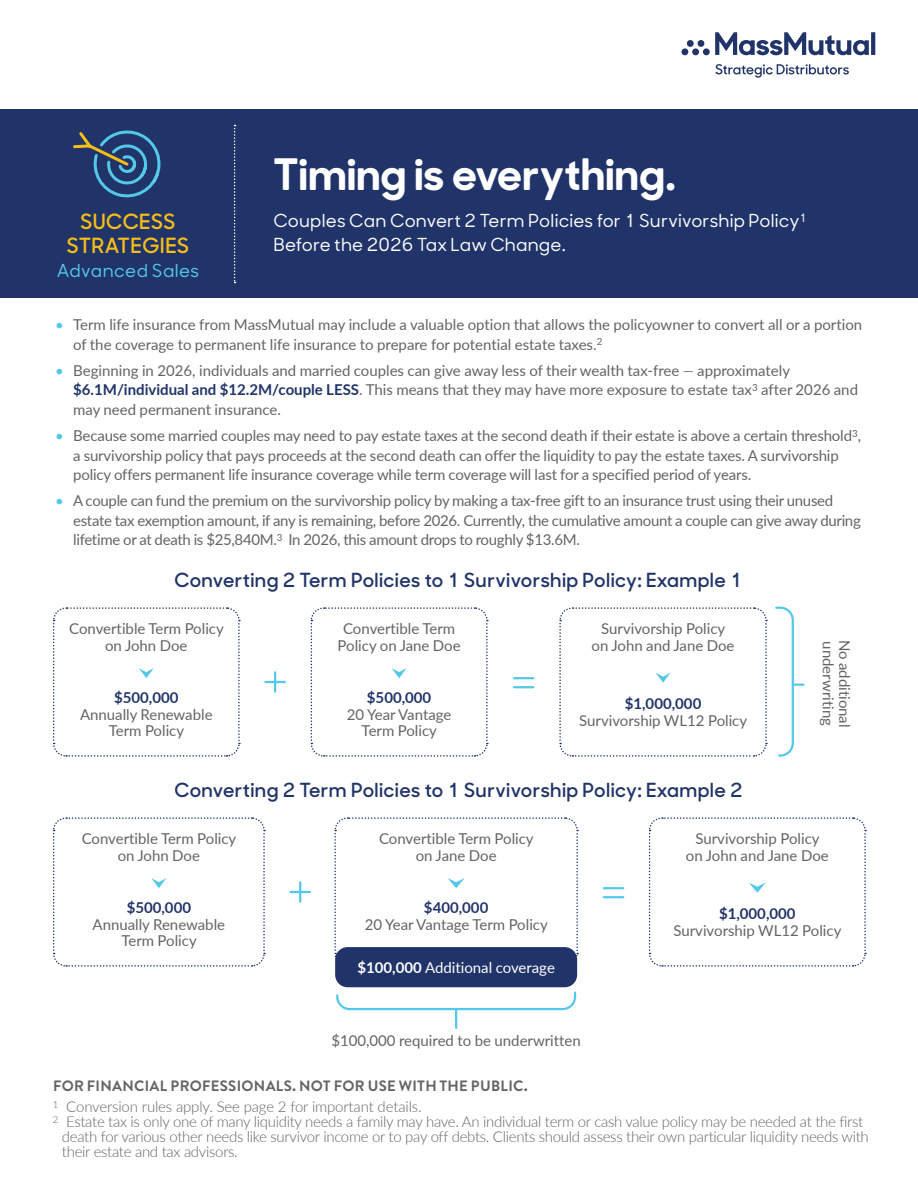
<style>
.page{position:relative;width:918px;height:1188px;background:#fff}
.page>*{position:absolute;margin:0;border:0;box-sizing:border-box;transform-origin:0 0}
.t1{font:700 43.5px "MM Sharp Sans";letter-spacing:.01em;color:#fff}
.t2{font:600 21px/24px "MM Sharp Sans";letter-spacing:.025em;color:#f7be16;text-align:center}
.t3{font:600 19.5px "MM Sharp Sans";letter-spacing:.02em;color:#213469}
.t4{font:500 18px/24px "MM Sharp Sans";letter-spacing:.01em;color:#fff}
.t5{font:500 18px "MM Sharp Sans";letter-spacing:.025em;color:#54c8e8}
.t6{font:15px/16.5px "Lato";letter-spacing:-.01em;color:#636466;text-align:center}
.t7{font:300 15px "Lato";letter-spacing:-.02em;color:#636466}
.t8{font:700 15px "Lato";color:#213469}
.t9{font:700 15px "MM Brandon Text";letter-spacing:.02em;color:#636466}
.t10{font:15px "Lato";color:#fff}
.s1{color:#54c8e8}
.s2{font-family:"MM Sharp Sans"}
.s3{font-weight:700;color:#213469}
.s4{font-weight:700}
</style>
<div class="page">
<svg style="left:871px;top:32px;width:4px;height:23px"></svg>
<svg style="left:715px;top:32px;width:154px;height:23px"></svg>
<div style="left:703px;top:48px;width:7px;height:7px;background:#213469;border-radius:50%"></div>
<div style="left:692px;top:48px;width:7px;height:7px;background:#213469;border-radius:50%"></div>
<div style="left:681px;top:48px;width:7px;height:7px;background:#213469;border-radius:50%"></div>
<div style="left:698px;top:40px;width:6px;height:7px;background:#213469;border-radius:50%"></div>
<div style="left:687px;top:40px;width:7px;height:7px;background:#213469;border-radius:50%"></div>
<svg style="left:715px;top:64px;width:134px;height:14px"></svg>
<div style="left:0;top:110px;width:918px;height:188px;background:#213469"></div>
<svg style="left:234px;top:125px;width:2px;height:158px"></svg>
<svg style="left:73px;top:130px;width:88px;height:68px"></svg>
<div style="left:335px;top:947px;width:242px;height:40px;background:#213469;border-radius:12px"></div>
<svg style="left:53px;top:607px;width:188px;height:150px"></svg>
<svg style="left:53px;top:817px;width:213px;height:150px"></svg>
<svg style="left:310px;top:607px;width:178px;height:150px"></svg>
<svg style="left:334px;top:817px;width:245px;height:150px"></svg>
<svg style="left:559px;top:607px;width:209px;height:150px"></svg>
<svg style="left:648px;top:817px;width:219px;height:150px"></svg>
<hr style="left:265px;top:681px;width:20px;height:2px;background:#54c8e8">
<hr style="left:274px;top:672px;width:2px;height:20px;background:#54c8e8">
<svg style="left:291px;top:891px;width:19px;height:2px"></svg>
<hr style="left:299px;top:882px;width:2px;height:20px;background:#54c8e8">
<svg style="left:514px;top:677px;width:19px;height:2px"></svg>
<svg style="left:514px;top:686px;width:19px;height:2px"></svg>
<svg style="left:604px;top:887px;width:19px;height:2px"></svg>
<svg style="left:604px;top:896px;width:19px;height:2px"></svg>
<svg style="left:775px;top:606px;width:29px;height:151px"></svg>
<svg style="left:336px;top:991px;width:241px;height:37px"></svg>
<h2 class="t2" style="left:67px;top:208px;width:124px">SUCCESS<br>STRATEGIES</h2>
<p class="t5" style="left:57px;top:257px;width:144px">Advanced Sales</p>
<h1 class="t1" style="left:273px;top:138px;width:405px">Timing is everything.</h1>
<p class="t4" style="left:273px;top:208px;width:535px">Couples Can Convert 2 Term Policies for 1 Survivorship Policy<sup>1<br></sup>Before the 2026 Tax Law Change.</p>
<p class="t6" style="left:73px;top:314px;width:791px;line-height:19.5px;text-align:left;text-indent:-18px"><span class="s1">•</span> Term life insurance from MassMutual may include a valuable option that allows the policyowner to convert all or a portion of the coverage to permanent life insurance to prepare for potential estate taxes.<sup>2</sup></p>
<p class="t6" style="left:73px;top:360px;width:786px;line-height:19.5px;text-align:left;text-indent:-18px"><span class="s1">•</span> Beginning in 2026, individuals and married couples can give away less of their wealth tax-free <span class="s2">—</span> approximately <span class="s3">$6.1M/individual and $12.2M/couple LESS</span>. This means that they may have more exposure to estate tax<sup>3</sup> after 2026 and may need permanent insurance.</p>
<p class="t6" style="left:73px;top:425px;width:789px;line-height:19.5px;text-align:left;text-indent:-18px"><span class="s1">•</span> Because some married couples may need to pay estate taxes at the second death if their estate is above a certain threshold<sup>3</sup>, a survivorship policy that pays proceeds at the second death can offer the liquidity to pay the estate taxes. A survivorship policy offers permanent life insurance coverage while term coverage will last for a specified period of years.</p>
<p class="t6" style="left:73px;top:490px;width:789px;line-height:19.5px;text-align:left;text-indent:-18px"><span class="s1">•</span> A couple can fund the premium on the survivorship policy by making a tax-free gift to an insurance trust using their unused estate tax exemption amount, if any is remaining, before 2026. Currently, the cumulative amount a couple can give away during lifetime or at death is $25,840M.<sup>3</sup> In 2026, this amount drops to roughly $13.6M.</p>
<h3 class="t3" style="left:174px;top:565px;width:570px">Converting 2 Term Policies to 1 Survivorship Policy: Example 1</h3>
<p class="t6" style="left:69px;top:620px;width:156px">Convertible Term Policy on John Doe</p>
<p class="t8" style="left:114px;top:687px;width:66px">$500,000</p>
<p class="t6" style="left:80px;top:705px;width:134px">Annually Renewable<br>Term Policy</p>
<p class="t6" style="left:338px;top:620px;width:125px">Convertible Term<br>Policy on Jane Doe</p>
<p class="t8" style="left:367px;top:687px;width:66px">$500,000</p>
<p class="t6" style="left:347px;top:705px;width:106px">20 Year Vantage<br>Term Policy</p>
<p class="t6" style="left:592px;top:620px;width:144px">Survivorship Policy on John and Jane Doe</p>
<p class="t8" style="left:625px;top:693px;width:78px">$1,000,000</p>
<p class="t6" style="left:579px;top:711px;width:169px">Survivorship WL12 Policy</p>
<h3 class="t3" style="left:174px;top:775px;width:570px">Converting 2 Term Policies to 1 Survivorship Policy: Example 2</h3>
<p class="t6" style="left:837px;top:641px;width:86px;rotate:90deg">underwriting</p>
<p class="t6" style="left:854px;top:640px;width:89px;rotate:90deg">No additional</p>
<p class="t6" style="left:82px;top:830px;width:156px">Convertible Term Policy on John Doe</p>
<p class="t8" style="left:127px;top:897px;width:66px">$500,000</p>
<p class="t6" style="left:93px;top:915px;width:134px">Annually Renewable<br>Term Policy</p>
<p class="t6" style="left:379px;top:830px;width:156px">Convertible Term Policy on Jane Doe</p>
<p class="t8" style="left:424px;top:897px;width:66px">$400,000</p>
<p class="t6" style="left:365px;top:915px;width:184px">20 Year Vantage Term Policy</p>
<p class="t10" style="left:357px;top:957px;width:199px"><span class="s4">$100,000</span> Additional coverage</p>
<p class="t6" style="left:331px;top:1032px;width:251px">$100,000 required to be underwritten</p>
<p class="t9" style="left:53px;top:1075px;width:476px">FOR FINANCIAL PROFESSIONALS. NOT FOR USE WITH THE PUBLIC.</p>
<p class="t6" style="left:686px;top:830px;width:144px">Survivorship Policy on John and Jane Doe</p>
<p class="t8" style="left:719px;top:903px;width:78px">$1,000,000</p>
<p class="t6" style="left:674px;top:921px;width:169px">Survivorship WL12 Policy</p>
<p class="t7" style="left:53px;top:1096px;width:370px"><sup>1</sup> Conversion rules apply. See page 2 for important details.</p>
<p class="t7" style="left:53px;top:1111px;width:812px"><sup>2</sup> Estate tax is only one of many liquidity needs a family may have. An individual term or cash value policy may be needed at the first</p>
<p class="t7" style="left:62px;top:1126px;width:808px">death for various other needs like survivor income or to pay off debts. Clients should assess their own particular liquidity needs with</p>
<p class="t7" style="left:62px;top:1141px;width:177px">their estate and tax advisors.</p>
</div>
